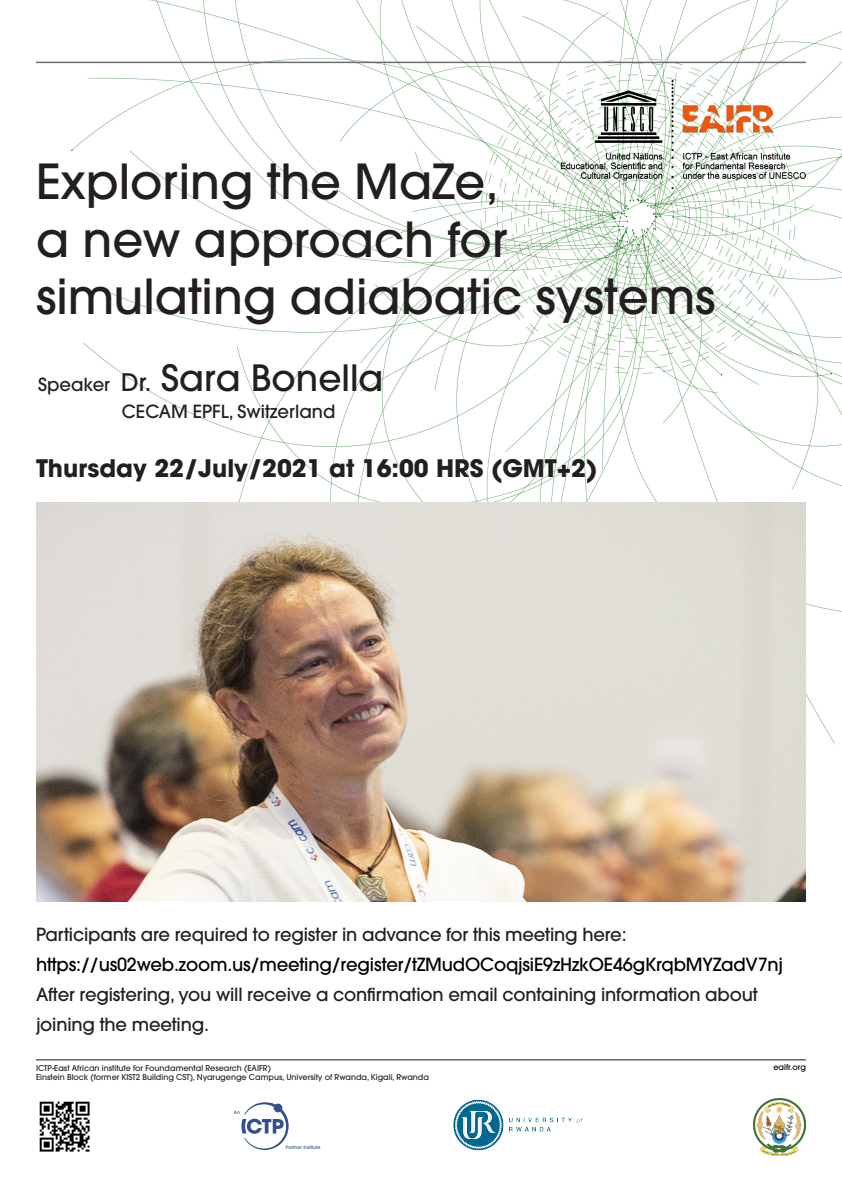
<style>
.page{position:relative;width:842px;height:1191px;background:#fff}
.page>*{position:absolute;margin:0;border:0;box-sizing:border-box;transform-origin:0 0}
.t1{font:500 48px "Avant Garde";color:#231f20}
.t2{font:500 36px "Avant Garde";color:#231f20}
.t3{font:700 24px "Avant Garde";color:#231f20}
.t4{font:500 18px/30px "Avant Garde";letter-spacing:-.01em;color:#231f20}
.t5{font:500 18px "Avant Garde";letter-spacing:-.01em;color:#000}
.t6{font:500 8px/9.6px "Avant Garde";color:#231f20}
.t7{font:500 8px "Avant Garde";color:#000}
.t8{font:500 4.7px "Avant Garde";color:#34508f}
.s1{font-size:24px}
</style>
<div class="page">
<img style="left:36px;top:0;width:806px;height:744px">
<hr style="left:36px;top:62px;width:770px;height:1px;background:#6c6d70">
<hr style="left:36px;top:1059px;width:770px;height:1px;background:#231f20">
<img style="left:560px;top:81px;width:246px;height:108px">
<img style="left:39px;top:1101px;width:51px;height:51px">
<svg style="left:241px;top:1102px;width:48px;height:48px"></svg>
<img style="left:453px;top:1099px;width:130px;height:52px">
<img style="left:753px;top:1098px;width:53px;height:57px">
<img style="left:36px;top:502px;width:770px;height:399px">
<p class="t1" style="left:36px;top:152px;width:464px">Exploring the MaZe,</p>
<p class="t1" style="left:36px;top:209px;width:473px">a new approach for</p>
<p class="t1" style="left:36px;top:267px;width:681px">simulating adiabatic systems</p>
<p class="t4" style="left:38px;top:370px;width:73px">Speaker</p>
<p class="t2" style="left:121px;top:356px;width:264px"><span class="s1">Dr.</span> Sara Bonella</p>
<p class="t4" style="left:122px;top:397px;width:215px">CECAM EPFL, Switzerland</p>
<p class="t3" style="left:36px;top:452px;width:563px">Thursday 22/July/2021 at 16:00 HRS (GMT+2)</p>
<p class="t4" style="left:36px;top:919px;width:592px">Participants are required to register in advance for this meeting here:</p>
<p class="t5" style="left:36px;top:953px;width:749px">https://us02web.zoom.us/meeting/register/tZMudOCoqjsiE9zHzkOE46gKrqbMYZadV7nj</p>
<p class="t4" style="left:36px;top:979px;width:723px">After registering, you will receive a confirmation email containing information about joining the meeting.</p>
<p class="t6" style="left:36px;top:1062px;width:394px">ICTP-East African institute for Foundamental Research (EAIFR)<br>Einstein Block (former KIST2 Building CST), Nyarugenge Campus, University of Rwanda, Kigali, Rwanda</p>
<p class="t7" style="left:773px;top:1062px;width:34px">eaifr.org</p>
<p class="t8" style="left:234px;top:1109px;width:8px">An</p>
<p class="t8" style="left:286px;top:1144px;width:36px">Partner Institute</p>
</div>
